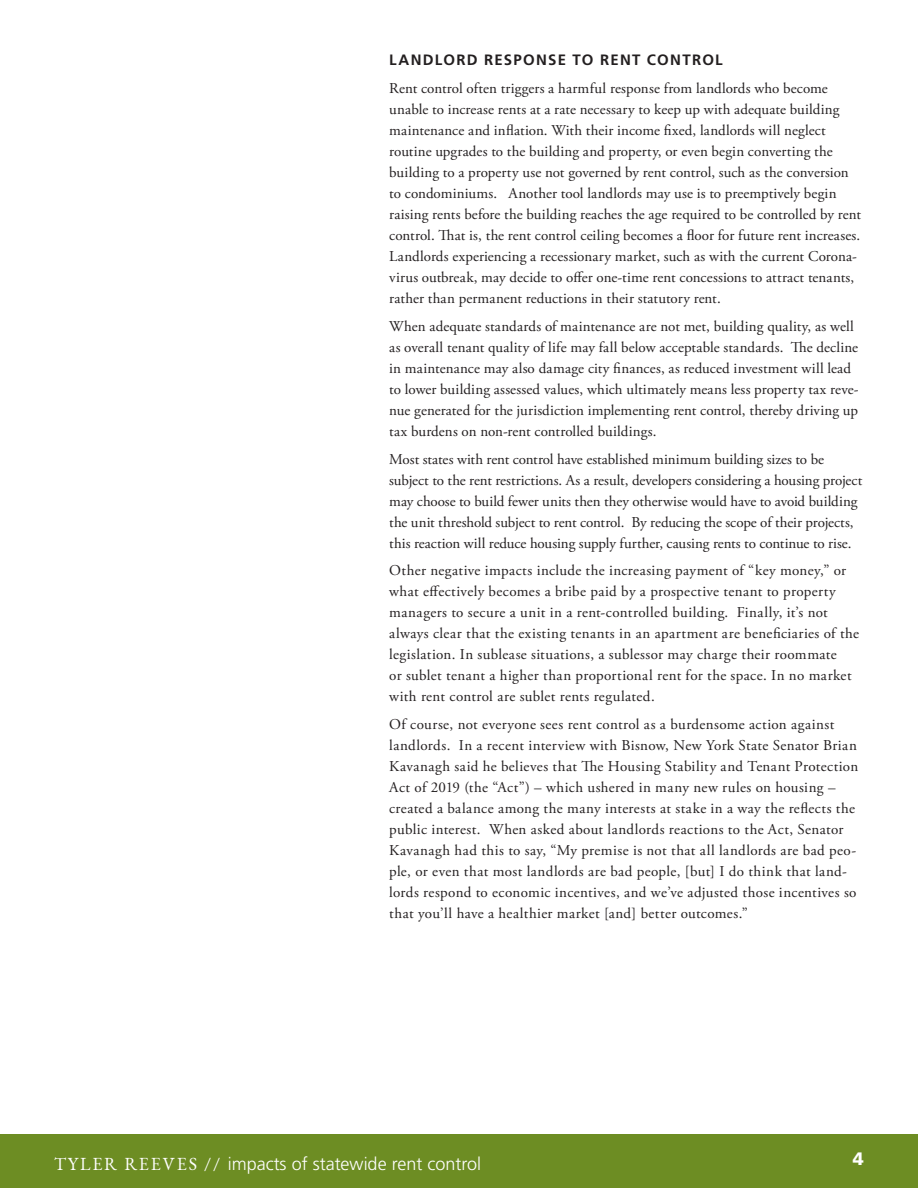
<style>
.page{position:relative;width:918px;height:1188px;background:#fff}
.page>*{position:absolute;margin:0;border:0;box-sizing:border-box;transform-origin:0 0}
.t1{font:300 18px "Frutiger LT Std";color:#fff}
.t2{font:900 18px "Frutiger LT Std";color:#fff}
.body{font:15px/21px "Adobe Garamond Pro";letter-spacing:.015em;color:#231f20}
.headers{font:700 15px "Frutiger LT Std";letter-spacing:.085em;color:#231f20}
.s1{font-family:"EB Garamond";font-weight:400}
</style>
<div class="page">
<div style="left:0;top:1134px;width:918px;height:54px;background:#6d8d23"></div>
<p class="headers" style="left:389px;top:51px;width:335px">LANDLORD RESPONSE TO RENT CONTROL</p>
<p class="body" style="left:389px;top:78px;width:473px">Rent control often triggers a harmful response from landlords who become unable to increase rents at a rate necessary to keep up with adequate building maintenance and inflation. With their income fixed, landlords will neglect routine upgrades to the building and property, or even begin converting the building to a property use not governed by rent control, such as the conversion to condominiums. Another tool landlords may use is to preemptively begin raising rents before the building reaches the age required to be controlled by rent control. That is, the rent control ceiling becomes a floor for future rent increases.<br>Landlords experiencing a recessionary market, such as with the current Corona&shy;virus outbreak, may decide to offer one-time rent concessions to attract tenants, rather than permanent reductions in their statutory rent.</p>
<p class="body" style="left:389px;top:316px;width:471px">When adequate standards of maintenance are not met, building quality, as well as overall tenant quality of life may fall below acceptable standards. The decline in maintenance may also damage city finances, as reduced investment will lead to lower building assessed values, which ultimately means less property tax reve&shy;nue generated for the jurisdiction implementing rent control, thereby driving up tax burdens on non-rent controlled buildings.</p>
<p class="body" style="left:389px;top:449px;width:475px">Most states with rent control have established minimum building sizes to be subject to the rent restrictions. As a result, developers considering a housing project may choose to build fewer units then they otherwise would have to avoid building the unit threshold subject to rent control. By reducing the scope of their projects, this reaction will reduce housing supply further, causing rents to continue to rise.</p>
<p class="body" style="left:389px;top:561px;width:471px">Other negative impacts include the increasing payment of “key money,” or what effectively becomes a bribe paid by a prospective tenant to property managers to secure a unit in a rent-controlled building. Finally, it’s not always clear that the existing tenants in an apartment are beneficiaries of the legislation. In sublease situations, a sublessor may charge their roommate<br>or sublet tenant a higher than proportional rent for the space. In no market with rent control are sublet rents regulated.</p>
<p class="body" style="left:389px;top:714px;width:470px">Of course, not everyone sees rent control as a burdensome action against landlords. In a recent interview with Bisnow, New York State Senator Brian Kavanagh said he believes that The Housing Stability and Tenant Protection Act of 2019 (the “Act”) – which ushered in many new rules on housing – created a balance among the many interests at stake in a way the reflects the public interest. When asked about landlords reactions to the Act, Senator Kavanagh had this to say, “My premise is not that all landlords are bad peo&shy;ple, or even that most landlords are bad people, [but] I do think that land&shy;lords respond to economic incentives, and we’ve adjusted those incentives so that you’ll have a healthier market [and] better outcomes.”</p>
<p class="t1" style="left:54px;top:1154px;width:429px"><span class="s1">TYLER REEVES //</span> impacts of statewide rent control</p>
<p class="t2" style="left:853px;top:1148px;width:13px">4</p>
</div>
